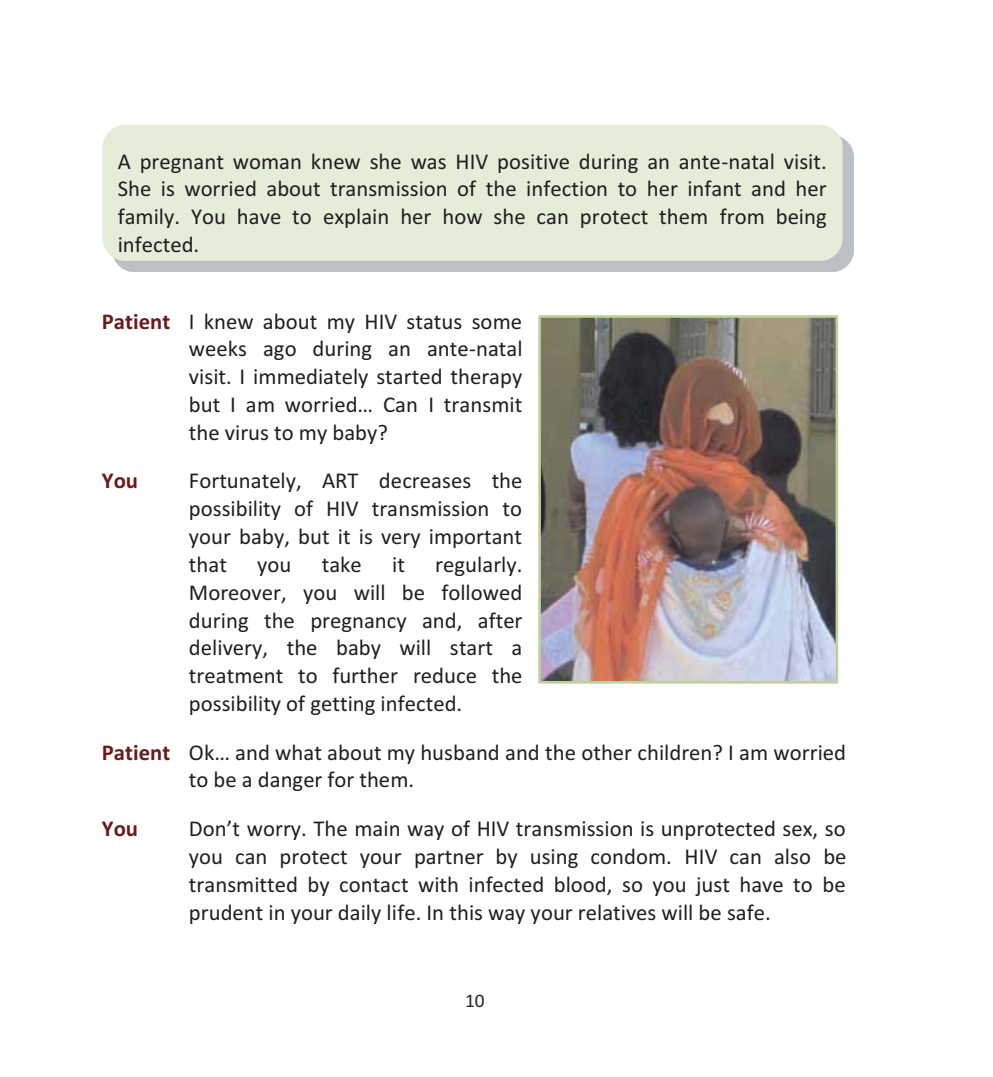
<style>
.page{position:relative;width:993px;height:1077px;background:#fff}
.page>*{position:absolute;margin:0;border:0;box-sizing:border-box;transform-origin:0 0}
.t1{font:22.75px/27.8px "Calibri+T42+KFLULQ";color:#1f1e21;text-align:justify}
.t2{font:22.75px "Calibri Bold+T42+JLBOEB";color:#6b1a1b}
.t3{font:19.25px "Calibri";color:#272425}
.s1{font-family:"Calibri Bold+T42+JLBOEB";color:#6b1a1b}
</style>
<div class="page">
<div style="left:113px;top:135px;width:740px;height:136px;background:#bac0c4"></div>
<div style="left:102px;top:125px;width:740px;height:136px;background:#e5ecd8;border-radius:23px"></div>
<img style="left:538px;top:315px;width:299px;height:368px">
<p class="t1" style="left:118px;top:149px;width:710px">A pregnant woman knew she was HIV positive during an ante-natal visit.<br>She is worried about transmission of the infection to her infant and her family. You have to explain her how she can protect them from being infected.</p>
<p class="t1" style="left:189px;top:309px;width:335px;text-indent:-87px"><span class="s1">Patient</span> I knew about my HIV status some weeks ago during an ante-natal visit. I immediately started therapy but I am worried… Can I transmit the virus to my baby?</p>
<p class="t2" style="left:102px;top:466px;width:38px">You</p>
<p class="t1" style="left:189px;top:469px;width:335px">Fortunately, ART decreases the possibility of HIV transmission to your baby, but it is very important that</p>
<p class="t1" style="left:189px;top:552px;width:335px;text-indent:246px">regularly.<br>Moreover, you will be followed during the pregnancy and, after delivery, the baby will start a treatment to further reduce the possibility of getting infected.</p>
<p class="t1" style="left:189px;top:740px;width:658px;text-indent:-87px"><span class="s1">Patient</span> Ok… and what about my husband and the other children? I am worried to be a danger for them.</p>
<p class="t2" style="left:102px;top:814px;width:38px">You</p>
<p class="t1" style="left:189px;top:816px;width:659px">Don’t worry. The main way of HIV transmission is unprotected sex, so you can protect your partner by using condom. HIV can also be transmitted by contact with infected blood, so you just have to be prudent in your daily life. In this way your relatives will be safe.</p>
<p class="t1" style="left:257px;top:552px;width:36px">you</p>
<p class="t1" style="left:321px;top:552px;width:42px">take</p>
<p class="t1" style="left:392px;top:552px;width:14px">it</p>
<p class="t3" style="left:465px;top:989px;width:21px">10</p>
</div>
